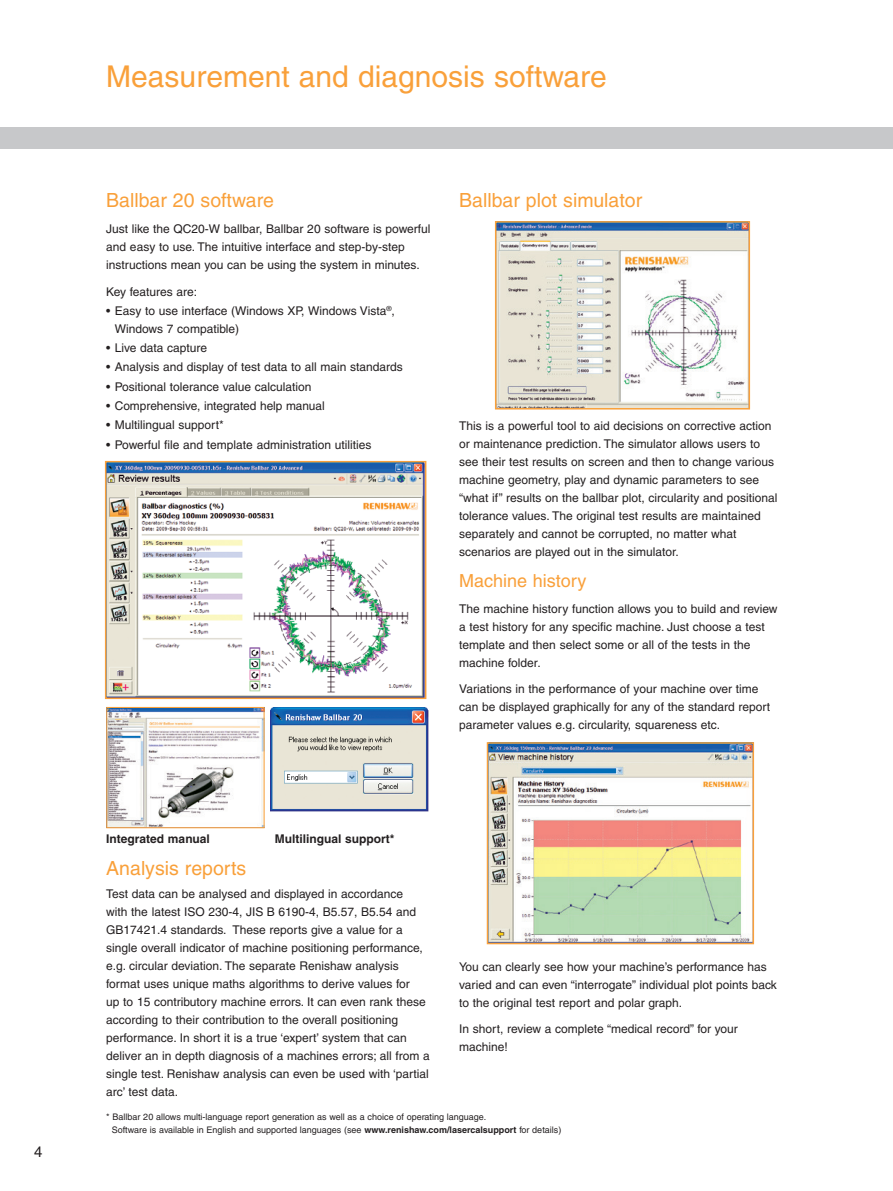
<style>
.page{position:relative;width:893px;height:1191px;background:#fff}
.page>*{position:absolute;margin:0;border:0;box-sizing:border-box;transform-origin:0 0}
.t1{font:30px "Helvetica";color:#f9a03a}
.t2{font:19.5px "Helvetica";color:#f9a03a}
.t3{font:18px "Helvetica";color:#f9a03a}
.t4{font:15px "Helvetica";color:#231f20}
.t5{font:12px/18px "Helvetica";color:#231f20}
.t6{font:700 12px "Helvetica";color:#231f20}
.t7{font:9px/12.8px "Helvetica";color:#231f20}
.s1{font-weight:700}
</style>
<div class="page">
<div style="left:0;top:128px;width:893px;height:21px;background:#c7c8ca"></div>
<svg style="left:494px;top:221px;width:257px;height:189px"></svg>
<img style="left:108px;top:709px;width:155px;height:117px">
<div style="left:106px;top:707px;width:159px;height:121px;border:1px solid #f9a03a"></div>
<img style="left:271px;top:707px;width:157px;height:104px">
<img style="left:490px;top:745px;width:261px;height:196px">
<div style="left:487px;top:742px;width:267px;height:202px;border:2px solid #f9a03a"></div>
<img style="left:108px;top:464px;width:315px;height:232px">
<div style="left:105px;top:461px;width:321px;height:238px;border:2px solid #f9a03a"></div>
<p class="t4" style="left:34px;top:1143px;width:10px">4</p>
<h1 class="t1" style="left:106px;top:59px;width:502px">Measurement and diagnosis software</h1>
<h2 class="t2" style="left:106px;top:188px;width:169px">Ballbar 20 software</h2>
<p class="t5" style="left:106px;top:220px;width:326px">Just like the QC20-W ballbar, Ballbar 20 software is powerful and easy to use. The intuitive interface and step-by-step instructions mean you can be using the system in minutes.</p>
<p class="t5" style="left:106px;top:282px;width:92px">Key features are:</p>
<p class="t5" style="left:115px;top:301px;width:282px;text-indent:-9px">• Easy to use interface (Windows XP, Windows Vista<sup>®</sup>,<br>Windows 7 compatible)</p>
<p class="t5" style="left:106px;top:339px;width:102px">• Live data capture</p>
<p class="t5" style="left:106px;top:358px;width:298px">• Analysis and display of test data to all main standards</p>
<p class="t5" style="left:106px;top:377px;width:207px">• Positional tolerance value calculation</p>
<p class="t5" style="left:106px;top:397px;width:220px">• Comprehensive, integrated help manual</p>
<p class="t5" style="left:106px;top:416px;width:119px">• Multilingual support*</p>
<p class="t5" style="left:106px;top:435px;width:267px">• Powerful file and template administration utilities</p>
<h2 class="t2" style="left:459px;top:188px;width:184px">Ballbar plot simulator</h2>
<p class="t5" style="left:459px;top:417px;width:320px">This is a powerful tool to aid decisions on corrective action or maintenance prediction. The simulator allows users to see their test results on screen and then to change various machine geometry, play and dynamic parameters to see “what if” results on the ballbar plot, circularity and positional tolerance values. The original test results are maintained separately and cannot be corrupted, no matter what scenarios are played out in the simulator.</p>
<h3 class="t3" style="left:459px;top:570px;width:129px">Machine history</h3>
<p class="t5" style="left:459px;top:600px;width:320px">The machine history function allows you to build and review a test history for any specific machine. Just choose a test template and then select some or all of the tests in the machine folder.</p>
<p class="t5" style="left:459px;top:680px;width:312px">Variations in the performance of your machine over time can be displayed graphically for any of the standard report parameter values e.g. circularity, squareness etc.</p>
<p class="t6" style="left:106px;top:831px;width:105px">Integrated manual</p>
<p class="t6" style="left:275px;top:831px;width:121px">Multilingual support*</p>
<h2 class="t2" style="left:106px;top:857px;width:142px">Analysis reports</h2>
<p class="t5" style="left:106px;top:884px;width:325px">Test data can be analysed and displayed in accordance<br>with the latest ISO 230-4, JIS B 6190-4, B5.57, B5.54 and GB17421.4 standards. These reports give a value for a single overall indicator of machine positioning performance, e.g. circular deviation. The separate Renishaw analysis format uses unique maths algorithms to derive values for<br>up to 15 contributory machine errors. It can even rank these according to their contribution to the overall positioning performance. In short it is a true ‘expert’ system that can deliver an in depth diagnosis of a machines errors; all from a single test. Renishaw analysis can even be used with ‘partial arc’ test data.</p>
<p class="t5" style="left:459px;top:958px;width:319px">You can clearly see how your machine’s performance has varied and can even “interrogate” individual plot points back to the original test report and polar graph.</p>
<p class="t5" style="left:459px;top:1020px;width:280px">In short, review a complete “medical record” for your machine!</p>
<p class="t7" style="left:112px;top:1110px;width:451px;text-indent:-6px">* Ballbar 20 allows multi-language report generation as well as a choice of operating language.<br>Software is available in English and supported languages (see <span class="s1">www.renishaw.com/lasercalsupport</span> for details)</p>
</div>
